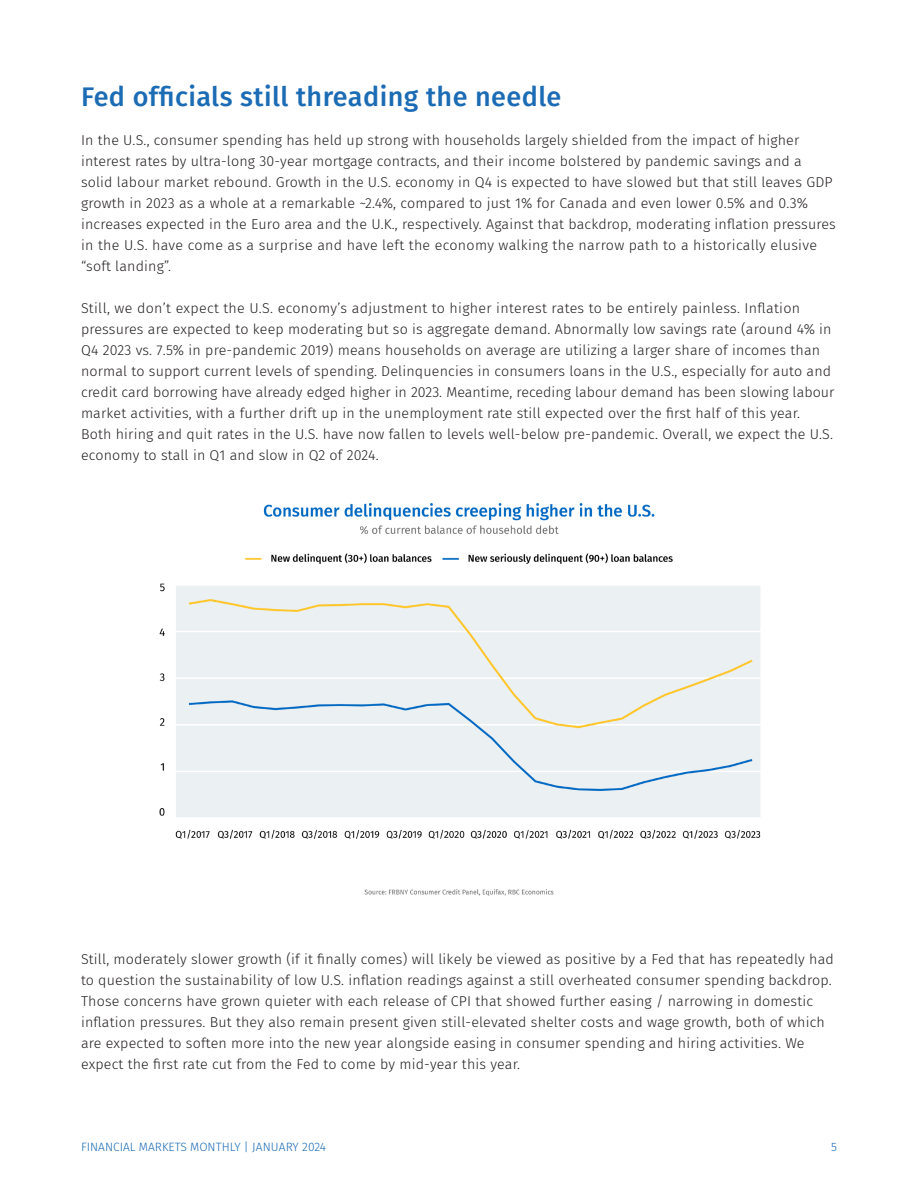
<style>
.page{position:relative;width:918px;height:1188px;background:#fff}
.page>*{position:absolute;margin:0;border:0;box-sizing:border-box;transform-origin:0 0}
.Content_Title{font:500 27px "Fira Sans";letter-spacing:.015em;color:#1b6bb5}
.t1{font:300 14.25px/21px "Fira Sans";letter-spacing:.01em;color:#231f20}
.t2{font:300 12px "Fira Sans";color:#1b6bb5}
.t3{font:300 12px "Fira Sans";color:#1c6bb5}
</style>
<div class="page">
<img style="left:159px;top:503px;width:602px;height:393px">
<p class="Content_Title" style="left:81px;top:75px;width:482px">Fed officials still threading the needle</p>
<p class="t1" style="left:81px;top:130px;width:756px">In the U.S., consumer spending has held up strong with households largely shielded from the impact of higher interest rates by ultra-long 30-year mortgage contracts, and their income bolstered by pandemic savings and a solid labour market rebound. Growth in the U.S. economy in Q4 is expected to have slowed but that still leaves GDP growth in 2023 as a whole at a remarkable ~2.4%, compared to just 1% for Canada and even lower 0.5% and 0.3% increases expected in the Euro area and the U.K., respectively. Against that backdrop, moderating inflation pressures in the U.S. have come as a surprise and have left the economy walking the narrow path to a historically elusive “soft landing”.</p>
<p class="t1" style="left:81px;top:298px;width:755px">Still, we don’t expect the U.S. economy’s adjustment to higher interest rates to be entirely painless. Inflation pressures are expected to keep moderating but so is aggregate demand. Abnormally low savings rate (around 4% in Q4 2023 vs. 7.5% in pre-pandemic 2019) means households on average are utilizing a larger share of incomes than normal to support current levels of spending. Delinquencies in consumers loans in the U.S., especially for auto and credit card borrowing have already edged higher in 2023. Meantime, receding labour demand has been slowing labour market activities, with a further drift up in the unemployment rate still expected over the first half of this year.<br>Both hiring and quit rates in the U.S. have now fallen to levels well-below pre-pandemic. Overall, we expect the U.S. economy to stall in Q1 and slow in Q2 of 2024.</p>
<p class="t1" style="left:81px;top:949px;width:754px">Still, moderately slower growth (if it finally comes) will likely be viewed as positive by a Fed that has repeatedly had to question the sustainability of low U.S. inflation readings against a still overheated consumer spending backdrop.<br>Those concerns have grown quieter with each release of CPI that showed further easing / narrowing in domestic inflation pressures. But they also remain present given still-elevated shelter costs and wage growth, both of which are expected to soften more into the new year alongside easing in consumer spending and hiring activities. We expect the first rate cut from the Fed to come by mid-year this year.</p>
<p class="t2" style="left:81px;top:1139px;width:247px">FINANCIAL MARKETS MONTHLY | JANUARY 2024</p>
<p class="t3" style="left:831px;top:1139px;width:7px">5</p>
</div>
